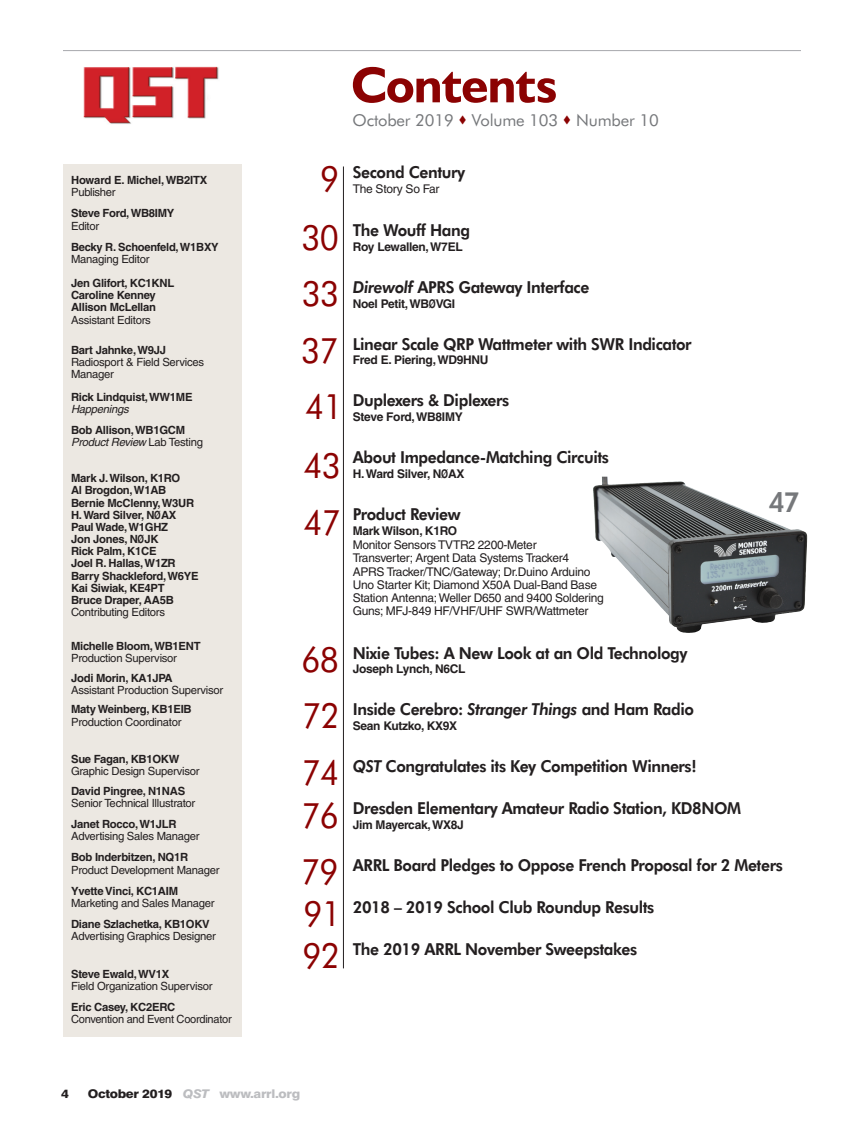
<style>
.page{position:relative;width:864px;height:1134px;background:#fff}
.page>*{position:absolute;margin:0;border:0;box-sizing:border-box;transform-origin:0 0}
.t1{font:700 51px "Humanist 521 BT";letter-spacing:-.015em;color:#8b0202}
.PAGE_NUMBER{font:34.95px "Futura BT";letter-spacing:-.025em;color:#8b0202;scale:.93 1}
.PAGE_NUMBER-2{font:800 27.6px "Futura BT";color:#76787b;scale:.93 1}
.NEWEST_CONTENTS_TEXT{font:800 16.5px "Futura BT";letter-spacing:-.025em;color:#231f20;scale:.95 1}
.Pull_Quotes{font:16.5px "Futura BT";letter-spacing:-.01em;color:#76787b}
.NEWEST_CONTENS_TEXT{font:12px/13.2px "Helvetica";letter-spacing:-.025em;color:#231f20}
.NEWEST_CONTENTS_BYLI{font:700 12px "Helvetica";letter-spacing:-.025em;color:#231f20}
.t2{font:800 12px "Swiss 721 BT";letter-spacing:-.025em;color:#bcbdc0;scale:1.1 1}
.t3{font:800 12px "Swiss 721 BT";color:#231f20;scale:1.1 1}
.Staff_NEW{font:11.25px/12.1px "Helvetica";letter-spacing:-.025em;color:#231f20}
.Staff_NEW-2{font:700 11.25px/12.1px "Helvetica";letter-spacing:-.025em;color:#231f20}
.s1{font-weight:400}
.s2{font-weight:700}
.s3{font-weight:400;font-style:italic}
.s4{color:#8b0202}
.s5{font-style:italic}
.s6{color:#231f20}
</style>
<div class="page">
<hr style="left:63px;top:50px;width:738px;height:1px;background:#a8a9ad">
<div style="left:63px;top:165px;width:178px;height:872px;background:#ece8e2"></div>
<hr style="left:343px;top:167px;width:1px;height:801px;background:#231f20">
<img style="left:83px;top:66px;width:136px;height:58px">
<img style="left:593px;top:477px;width:158px;height:156px">
<p class="Staff_NEW-2" style="left:71px;top:174px;width:138px">Howard E. Michel, WB2ITX<br><span class="s1">Publisher</span></p>
<p class="Staff_NEW-2" style="left:71px;top:207px;width:105px">Steve Ford, WB8IMY<br><span class="s1">Editor</span></p>
<p class="Staff_NEW-2" style="left:71px;top:240px;width:149px">Becky R. Schoenfeld, W1BXY<br><span class="s1">Managing Editor</span></p>
<p class="Staff_NEW-2" style="left:71px;top:277px;width:105px">Jen Glifort, KC1KNL<br>Caroline Kenney</p>
<p class="Staff_NEW" style="left:71px;top:301px;width:86px"><span class="s2">Allison McLellan<br></span>Assistant Editors</p>
<p class="Staff_NEW" style="left:71px;top:344px;width:134px"><span class="s2">Bart Jahnke, W9JJ<br></span>Radiosport &amp; Field Services<br>Manager</p>
<p class="Staff_NEW-2" style="left:71px;top:390px;width:123px">Rick Lindquist, WW1ME<br><span class="s3">Happenings</span></p>
<p class="Staff_NEW-2" style="left:71px;top:424px;width:133px">Bob Allison, WB1GCM<br><span class="s3">Product Review</span> <span class="s1">Lab Testing</span></p>
<p class="Staff_NEW-2" style="left:71px;top:472px;width:129px">Mark J. Wilson, K1RO<br>Al Brogdon, W1AB<br>Bernie McClenny, W3UR<br>H. Ward Silver, NØAX<br>Paul Wade, W1GHZ<br>Jon Jones, NØJK<br>Rick Palm, K1CE<br>Joel R. Hallas, W1ZR<br>Barry Shackleford, W6YE<br>Kai Siwiak, KE4PT<br>Bruce Draper, AA5B<br><span class="s1">Contributing Editors</span></p>
<p class="Staff_NEW-2" style="left:71px;top:640px;width:131px">Michelle Bloom, WB1ENT<br><span class="s1">Production Supervisor</span></p>
<p class="Staff_NEW" style="left:71px;top:672px;width:154px"><span class="s2">Jodi Morin, KA1JPA<br></span>Assistant Production Supervisor</p>
<p class="Staff_NEW" style="left:71px;top:703px;width:122px"><span class="s2">Maty Weinberg, KB1EIB<br></span>Production Coordinator</p>
<p class="Staff_NEW" style="left:71px;top:753px;width:130px"><span class="s2">Sue Fagan, KB1OKW<br></span>Graphic Design Supervisor</p>
<p class="Staff_NEW" style="left:71px;top:785px;width:126px"><span class="s2">David Pingree, N1NAS<br></span>Senior Technical Illustrator</p>
<p class="Staff_NEW" style="left:71px;top:818px;width:130px"><span class="s2">Janet Rocco, W1JLR<br></span>Advertising Sales Manager</p>
<p class="Staff_NEW" style="left:71px;top:851px;width:150px"><span class="s2">Bob Inderbitzen, NQ1R<br></span>Product Development Manager</p>
<p class="Staff_NEW" style="left:71px;top:885px;width:145px"><span class="s2">Yvette Vinci, KC1AIM<br></span>Marketing and Sales Manager</p>
<p class="Staff_NEW" style="left:71px;top:918px;width:146px"><span class="s2">Diane Szlachetka, KB1OKV<br></span>Advertising Graphics Designer</p>
<p class="Staff_NEW-2" style="left:71px;top:967px;width:100px">Steve Ewald, WV1X</p>
<p class="Staff_NEW" style="left:71px;top:980px;width:143px">Field Organization Supervisor</p>
<p class="Staff_NEW" style="left:71px;top:1001px;width:162px"><span class="s2">Eric Casey, KC2ERC<br></span>Convention and Event Coordinator</p>
<p class="t1" style="left:351px;top:53px;width:207px">Contents</p>
<p class="Pull_Quotes" style="left:353px;top:110px;width:308px">October 2019 <span class="s4">•</span> Volume 103 <span class="s4">•</span> Number 10</p>
<p class="PAGE_NUMBER" style="left:320px;top:157px;width:22px">9</p>
<p class="PAGE_NUMBER" style="left:301px;top:217px;width:42px">30</p>
<p class="PAGE_NUMBER" style="left:302px;top:273px;width:42px">33</p>
<p class="PAGE_NUMBER" style="left:301px;top:329px;width:42px">37</p>
<p class="PAGE_NUMBER" style="left:305px;top:386px;width:42px">41</p>
<p class="PAGE_NUMBER" style="left:303px;top:445px;width:42px">43</p>
<p class="PAGE_NUMBER" style="left:303px;top:501px;width:42px">47</p>
<p class="PAGE_NUMBER" style="left:302px;top:639px;width:42px">68</p>
<p class="PAGE_NUMBER" style="left:302px;top:695px;width:42px">72</p>
<p class="PAGE_NUMBER" style="left:302px;top:751px;width:42px">74</p>
<p class="PAGE_NUMBER" style="left:301px;top:795px;width:42px">76</p>
<p class="PAGE_NUMBER" style="left:301px;top:850px;width:42px">79</p>
<p class="PAGE_NUMBER" style="left:303px;top:892px;width:42px">91</p>
<p class="PAGE_NUMBER" style="left:302px;top:935px;width:42px">92</p>
<p class="NEWEST_CONTENTS_TEXT" style="left:353px;top:162px;width:120px">Second Century</p>
<p class="NEWEST_CONTENS_TEXT" style="left:353px;top:182px;width:88px">The Story So Far</p>
<p class="NEWEST_CONTENTS_TEXT" style="left:353px;top:220px;width:125px">The Wouff Hang</p>
<p class="NEWEST_CONTENTS_BYLI" style="left:353px;top:239px;width:111px">Roy Lewallen, W7EL</p>
<p class="NEWEST_CONTENTS_TEXT" style="left:353px;top:277px;width:250px"><span class="s5">Direwolf</span> APRS Gateway Interface</p>
<p class="NEWEST_CONTENTS_BYLI" style="left:353px;top:296px;width:104px">Noel Petit, WBØVGI</p>
<p class="NEWEST_CONTENTS_TEXT" style="left:353px;top:334px;width:358px">Linear Scale QRP Wattmeter with SWR Indicator</p>
<p class="NEWEST_CONTENTS_BYLI" style="left:353px;top:353px;width:137px">Fred E. Piering, WD9HNU</p>
<p class="NEWEST_CONTENTS_TEXT" style="left:353px;top:391px;width:166px">Duplexers &amp; Diplexers</p>
<p class="NEWEST_CONTENTS_BYLI" style="left:353px;top:410px;width:111px">Steve Ford, WB8IMY</p>
<p class="NEWEST_CONTENTS_TEXT" style="left:353px;top:447px;width:271px">About Impedance-Matching Circuits</p>
<p class="NEWEST_CONTENTS_BYLI" style="left:353px;top:466px;width:113px">H. Ward Silver, NØAX</p>
<p class="NEWEST_CONTENTS_TEXT" style="left:353px;top:504px;width:115px">Product Review</p>
<p class="NEWEST_CONTENTS_BYLI" style="left:353px;top:523px;width:106px">Mark Wilson, K1RO</p>
<p class="NEWEST_CONTENS_TEXT" style="left:353px;top:538px;width:252px">Monitor Sensors TVTR2 2200-Meter<br>Transverter; Argent Data Systems Tracker4<br>APRS Tracker/TNC/Gateway; Dr.Duino Arduino Uno Starter Kit; Diamond X50A Dual-Band Base Station Antenna; Weller D650 and 9400 Soldering Guns; MFJ-849 HF/VHF/UHF SWR/Wattmeter</p>
<p class="NEWEST_CONTENTS_TEXT" style="left:353px;top:643px;width:354px">Nixie Tubes: A New Look at an Old Technology</p>
<p class="NEWEST_CONTENTS_BYLI" style="left:353px;top:662px;width:114px">Joseph Lynch, N6CL</p>
<p class="NEWEST_CONTENTS_TEXT" style="left:353px;top:700px;width:361px">Inside Cerebro: <span class="s5">Stranger Things</span> and Ham Radio</p>
<p class="NEWEST_CONTENTS_BYLI" style="left:353px;top:719px;width:106px">Sean Kutzko, KX9X</p>
<p class="NEWEST_CONTENTS_TEXT" style="left:353px;top:756px;width:363px"><span class="s5">QST</span> Congratulates its Key Competition Winners!</p>
<p class="NEWEST_CONTENTS_TEXT" style="left:353px;top:798px;width:410px">Dresden Elementary Amateur Radio Station, KD8NOM</p>
<p class="NEWEST_CONTENTS_BYLI" style="left:353px;top:817px;width:113px">Jim Mayercak, WX8J</p>
<p class="NEWEST_CONTENTS_TEXT" style="left:353px;top:855px;width:454px">ARRL Board Pledges to Oppose French Proposal for 2 Meters</p>
<p class="NEWEST_CONTENTS_TEXT" style="left:353px;top:897px;width:319px">2018 – 2019 School Club Roundup Results</p>
<p class="NEWEST_CONTENTS_TEXT" style="left:353px;top:939px;width:301px">The 2019 ARRL November Sweepstakes</p>
<p class="PAGE_NUMBER-2" style="left:769px;top:485px;width:35px">47</p>
<p class="t3" style="left:61px;top:1086px;width:9px">4</p>
<p class="t2" style="left:88px;top:1086px;width:195px"><span class="s6">October 2019</span> <span class="s5">QST</span> www.arrl.org</p>
</div>
